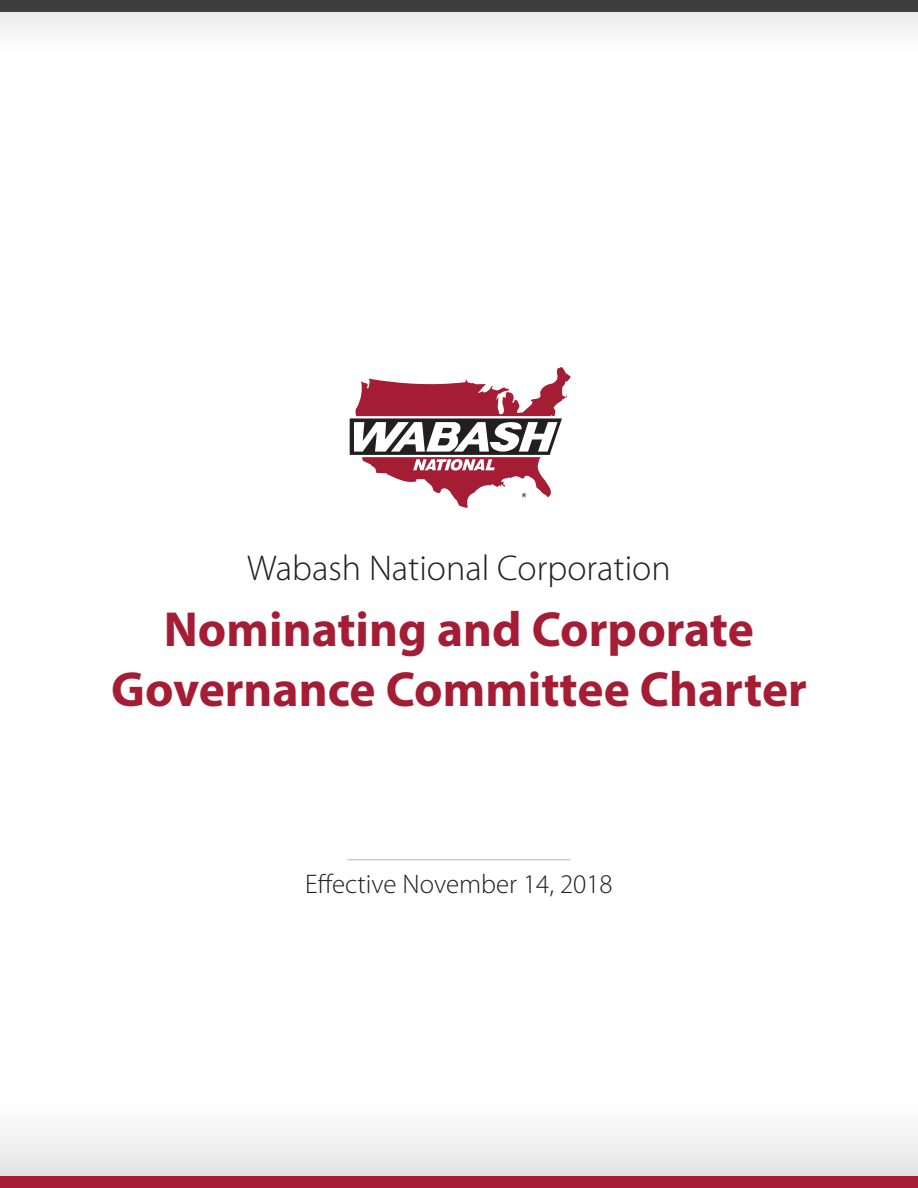
<style>
.page{position:relative;width:918px;height:1188px;background:#fff}
.page>*{position:absolute;margin:0;border:0;box-sizing:border-box;transform-origin:0 0}
.t1{font:700 49.5px/59.4px "Myriad Pro";color:#a41d35;text-align:center}
.t2{font:300 36px "Myriad Pro";color:#231f20}
.t3{font:300 27px "Myriad Pro";color:#231f20}
</style>
<div class="page">
<div style="left:0;top:1102px;width:918px;height:80px;background:linear-gradient(to right,#f1f1f1,#f1f1f1)"></div>
<div style="left:0;top:1176px;width:918px;height:12px;background:#a41d35"></div>
<div style="left:0;top:0;width:918px;height:52px;background:#f5f5f5"></div>
<div style="left:0;top:0;width:918px;height:12px;background:#3e3e3f"></div>
<svg style="left:349px;top:367px;width:222px;height:141px"></svg>
<hr style="left:347px;top:859px;width:224px;height:1px;background:#cbccce">
<p class="t2" style="left:247px;top:548px;width:425px">Wabash National Corporation</p>
<p class="t1" style="left:111px;top:598px;width:697px">Nominating and Corporate<br>Governance Committee Charter</p>
<p class="t3" style="left:305px;top:869px;width:309px">Effective November 14, 2018</p>
</div>
